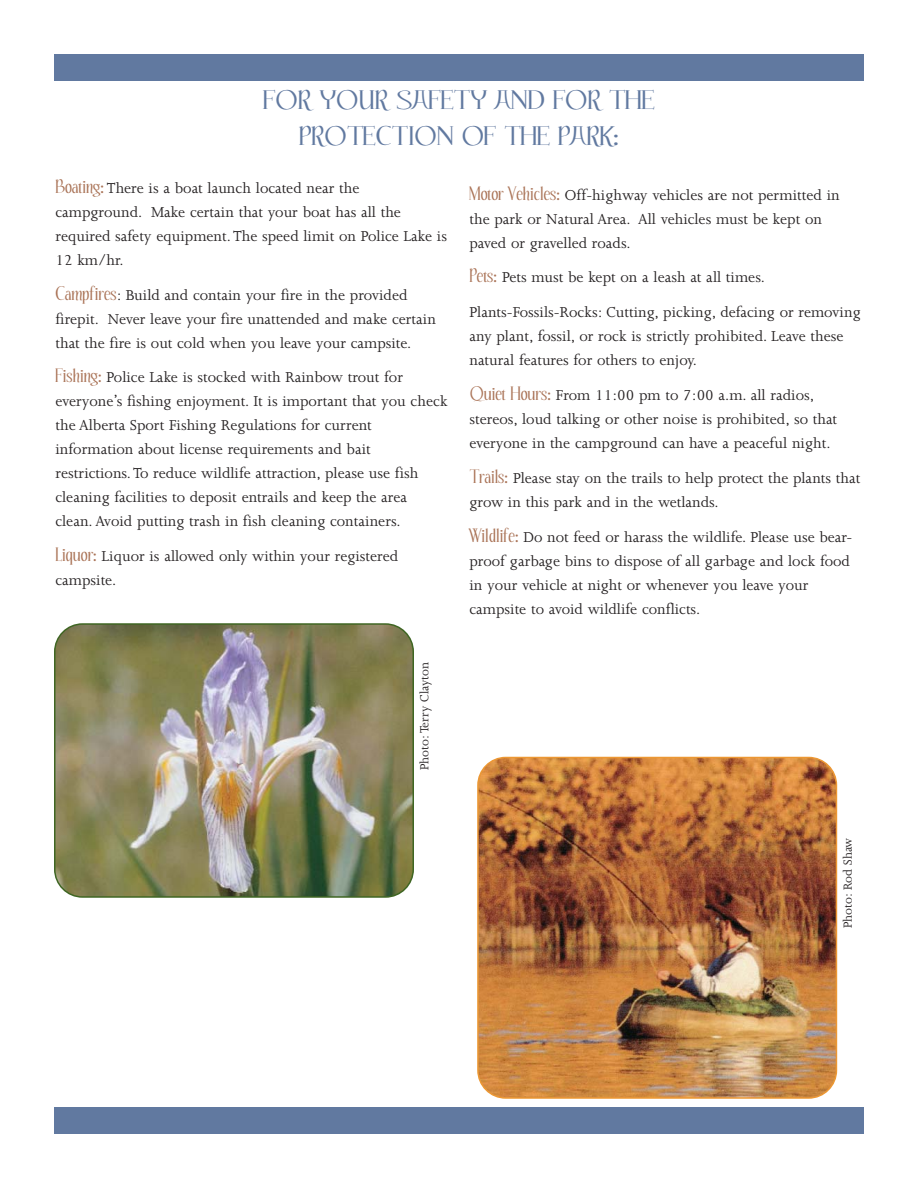
<style>
.page{position:relative;width:918px;height:1188px;background:#fff}
.page>*{position:absolute;margin:0;border:0;box-sizing:border-box;transform-origin:0 0}
.t1{font:27px/35.4px "Echelon";color:#6179a0;text-align:center;scale:1.5 1}
.t2{font:16.5px/24px "Joanna";color:#231f20}
.t3{font:13.5px "Joanna";color:#231f20}
.s1{font-family:"Echelon";font-size:19.5px;color:#a97255}
</style>
<div class="page">
<div style="left:54px;top:54px;width:810px;height:27px;background:#6179a0"></div>
<div style="left:54px;top:1107px;width:810px;height:27px;background:#6179a0"></div>
<img style="left:54px;top:623px;width:360px;height:275px">
<img style="left:477px;top:757px;width:360px;height:342px">
<h1 class="t1" style="left:263px;top:85px;width:262px">FOR YOUR SAFETY AND FOR THE<br>PROTECTION OF THE PARK:</h1>
<p class="t2" style="left:56px;top:177px;width:393px"><span class="s1">Boating:</span> There is a boat launch located near the campground. Make certain that your boat has all the required safety equipment.The speed limit on Police Lake is 12 km/hr.</p>
<p class="t2" style="left:55px;top:284px;width:382px"><span class="s1">Campfires</span>: Build and contain your fire in the provided firepit. Never leave your fire unattended and make certain that the fire is out cold when you leave your campsite.</p>
<p class="t2" style="left:55px;top:367px;width:394px"><span class="s1">Fishing:</span> Police Lake is stocked with Rainbow trout for everyone’s fishing enjoyment. It is important that you check the Alberta Sport Fishing Regulations for current information about license requirements and bait restrictions.To reduce wildlife attraction, please use fish cleaning facilities to deposit entrails and keep the area clean. Avoid putting trash in fish cleaning containers.</p>
<p class="t2" style="left:56px;top:546px;width:344px"><span class="s1">Liquor:</span> Liquor is allowed only within your registered campsite.</p>
<p class="t3" style="left:420px;top:770px;width:109px;rotate:-90deg">Photo:Terry Clayton</p>
<p class="t2" style="left:469px;top:184px;width:372px"><span class="s1">Motor Vehicles:</span> Off-highway vehicles are not permitted in the park or Natural Area. All vehicles must be kept on paved or gravelled roads.</p>
<p class="t2" style="left:469px;top:262px;width:393px;line-height:34.8px"><span class="s1">Pets:</span> Pets must be kept on a leash at all times.<br>Plants-Fossils-Rocks: Cutting, picking, defacing or removing</p>
<p class="t2" style="left:469px;top:326px;width:376px">any plant, fossil, or rock is strictly prohibited. Leave these natural features for others to enjoy.</p>
<p class="t2" style="left:469px;top:385px;width:369px"><span class="s1">Quiet Hours:</span> From 11:00 pm to 7:00 a.m. all radios, stereos, loud talking or other noise is prohibited, so that everyone in the campground can have a peaceful night.</p>
<p class="t2" style="left:470px;top:467px;width:392px"><span class="s1">Trails:</span> Please stay on the trails to help protect the plants that grow in this park and in the wetlands.</p>
<p class="t2" style="left:469px;top:526px;width:384px"><span class="s1">Wildlife:</span> Do not feed or harass the wildlife. Please use bear&shy;proof garbage bins to dispose of all garbage and lock food in your vehicle at night or whenever you leave your campsite to avoid wildlife conflicts.</p>
<p class="t3" style="left:843px;top:928px;width:92px;rotate:-90deg">Photo: Rod Shaw</p>
</div>
